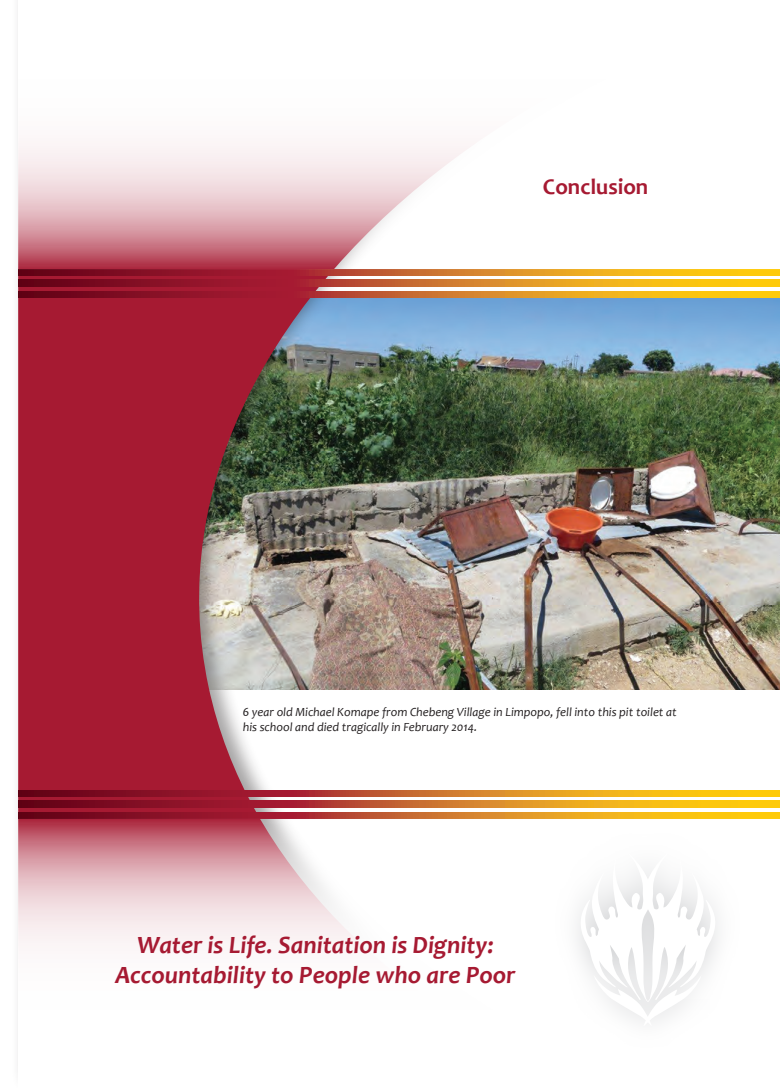
<style>
.page{position:relative;width:780px;height:1088px;background:#fff}
.page>*{position:absolute;margin:0;border:0;box-sizing:border-box;transform-origin:0 0}
.t1{font:italic 700 25px/30px "Candara";color:#a61a32;text-align:center}
.t2{font:700 22.5px "Candara";color:#a61a32}
.t3{font:italic 12.5px/15px "Candara";color:#231f20}
</style>
<div class="page">
<img style="left:18px;top:150px;width:762px;height:662px">
<svg style="left:18px;top:812px;width:762px;height:7px;background:#be6224"></svg>
<svg style="left:18px;top:801px;width:762px;height:6px;background:#be6123"></svg>
<svg style="left:18px;top:790px;width:762px;height:6px;background:#be6123"></svg>
<svg style="left:18px;top:291px;width:762px;height:7px;background:#be6123"></svg>
<svg style="left:18px;top:280px;width:762px;height:6px;background:#be6123"></svg>
<svg style="left:18px;top:269px;width:762px;height:7px;background:#be6225"></svg>
<svg style="left:19px;top:146px;width:761px;height:123px"></svg>
<svg style="left:18px;top:819px;width:341px;height:124px"></svg>
<svg style="left:579px;top:869px;width:140px;height:153px"></svg>
<h2 class="t2" style="left:543px;top:173px;width:107px">Conclusion</h2>
<p class="t3" style="left:243px;top:704px;width:435px">6 year old Michael Komape from Chebeng Village in Limpopo, fell into this pit toilet at his school and died tragically in February 2014.</p>
<h1 class="t1" style="left:115px;top:929px;width:401px">Water is Life. Sanitation is Dignity:<br>Accountability to People who are Poor</h1>
</div>
